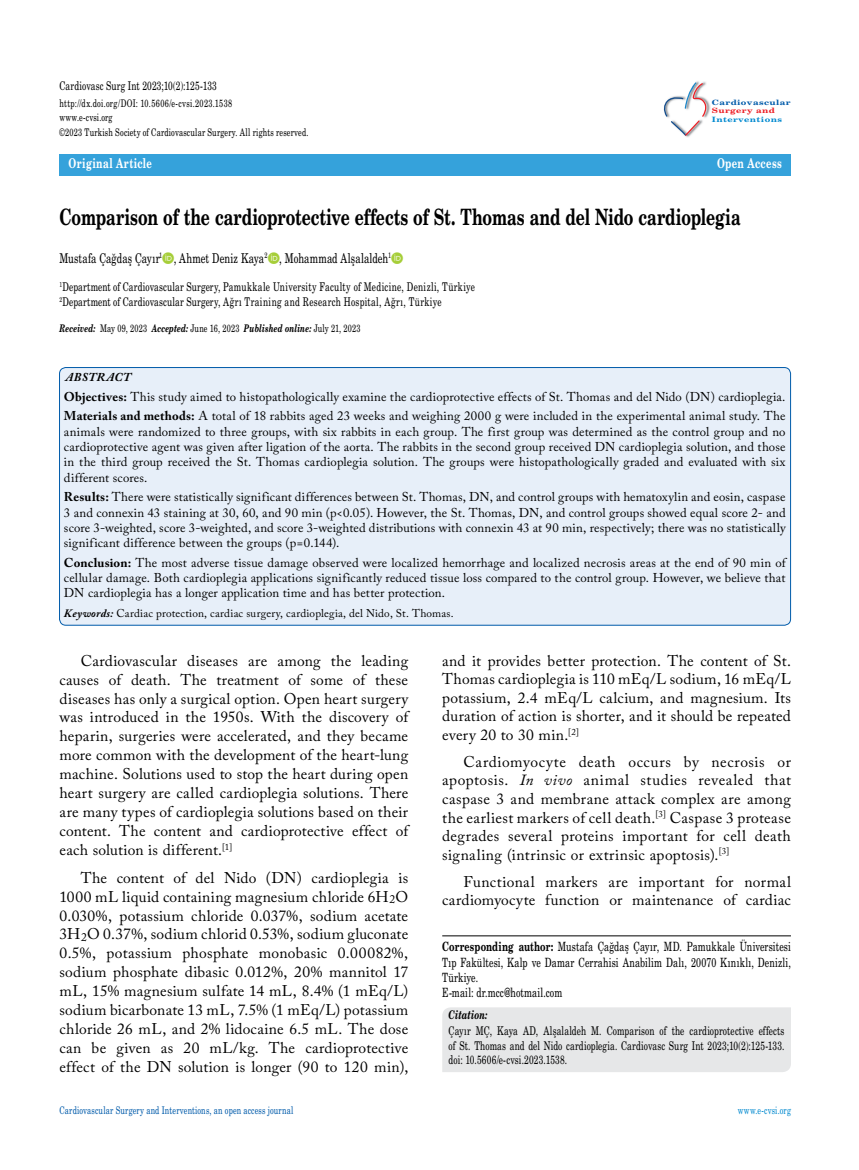
<style>
.page{position:relative;width:859px;height:1170px;background:#fff}
.page>*{position:absolute;margin:0;border:0;box-sizing:border-box;transform-origin:0 0}
.t1{font:22.5px "Madison Bold Tr";letter-spacing:-.005em;color:#000}
.t2{font:15.45px/18.9px "Adobe Caslon Pro";letter-spacing:.015em;color:#000;text-align:justify}
.t3{font:13.5px "Madison Tr";letter-spacing:.01em;color:#000}
.t4{font:13.5px "Madison Bold Tr";letter-spacing:.03em;color:#fff}
.t5{font:12.75px/15.3px "Adobe Caslon Pro";letter-spacing:.01em;color:#000;text-align:justify}
.t6{font:12.75px/15.3px "Madison Tr";letter-spacing:.015em;color:#000}
.t7{font:12px/14.4px "Madison Tr";letter-spacing:.015em;color:#000}
.t8{font:12px "Madison Bold Italic Tr";letter-spacing:.005em;color:#000}
.t9{font:italic 700 12px "Adobe Caslon Pro";letter-spacing:.04em;color:#000}
.t10{font:11.25px "Adobe Caslon Pro";letter-spacing:.015em;color:#000}
.t11{font:10.5px/14.7px "Madison Tr";letter-spacing:.02em;color:#000}
.t12{font:10.5px "Madison Bold Italic Tr";letter-spacing:.01em;color:#000}
.t13{font:10.5px "Madison Tr";letter-spacing:.015em;color:#005baa}
.t14{font:10.5px "Madison Tr";letter-spacing:.015em;color:#0089cf}
.t15{font:7.35px "Madison Bold Tr";letter-spacing:.03em;color:#005baa;scale:1.8 1}
.t16{font:7.35px "Madison Bold Tr";letter-spacing:.03em;color:#0089cf;scale:1.8 1}
.t17{font:7.35px "Madison Bold Tr";letter-spacing:.03em;color:#ed1d24;scale:1.8 1}
.s1{font-family:"Madison Tr"}
.s2{font-weight:700}
.s3{font-weight:700;font-style:italic}
.s4{font-style:italic}
.s5{font-family:"Madison Bold Tr"}
</style>
<div class="page">
<img style="left:685px;top:81px;width:25px;height:56px">
<svg style="left:664px;top:82px;width:44px;height:54px"></svg>
<div style="left:60px;top:154px;width:731px;height:22px;background:#35a2db"></div>
<hr style="left:442px;top:935px;width:349px;height:1px;background:#000">
<div style="left:60px;top:367px;width:730px;height:258px;background:#e7eff9;border-radius:6px"></div>
<div style="left:59px;top:367px;width:732px;height:258px;border:1px solid #005baa;border-radius:6px"></div>
<div style="left:442px;top:1007px;width:349px;height:64px;background:#e6e7e8"></div>
<p class="t7" style="left:60px;top:78px;width:159px">Cardiovasc Surg Int 2023;10(2):125-133</p>
<p class="t11" style="left:60px;top:95px;width:250px">http://dx.doi.org/DOI: 10.5606/e-cvsi.2023.1538<br>www.e-cvsi.org<br>©2023 Turkish Society of Cardiovascular Surgery. All rights reserved.</p>
<p class="t15" style="left:712px;top:97px;width:45px">Cardiovascular</p>
<p class="t17" style="left:712px;top:106px;width:37px">Surgery and</p>
<p class="t16" style="left:712px;top:115px;width:40px">Interventions</p>
<p class="t4" style="left:69px;top:155px;width:85px">Original Article</p>
<p class="t4" style="left:717px;top:155px;width:66px">Open Access</p>
<h1 class="t1" style="left:60px;top:202px;width:683px">Comparison of the cardioprotective effects of St. Thomas and del Nido cardioplegia</h1>
<p class="t3" style="left:60px;top:249px;width:333px">Mustafa Çağdaş Çayır<sup>1</sup> , Ahmet Deniz Kaya<sup>2</sup> , Mohammad Alşalaldeh<sup>1</sup></p>
<p class="t7" style="left:60px;top:279px;width:417px"><sup>1</sup>Department of Cardiovascular Surgery, Pamukkale University Faculty of Medicine, Denizli, Türkiye<br><sup>2</sup>Department of Cardiovascular Surgery, Ağrı Training and Research Hospital, Ağrı, Türkiye</p>
<p class="t12" style="left:60px;top:322px;width:302px">Received: <span class="s1">May 09, 2023</span> Accepted: <span class="s1">June 16, 2023</span> Published online: <span class="s1">July 21, 2023</span></p>
<p class="t9" style="left:65px;top:370px;width:67px">ABSTRACT</p>
<p class="t5" style="left:64px;top:387px;width:723px;line-height:19.5px"><span class="s2">Objectives:</span> This study aimed to histopathologically examine the cardioprotective effects of St. Thomas and del Nido (DN) cardioplegia.<br><span class="s2">Materials and methods:</span> A total of 18 rabbits aged 23 weeks and weighing 2000 g were included in the experimental animal study. The</p>
<p class="t5" style="left:64px;top:423px;width:723px">animals were randomized to three groups, with six rabbits in each group. The first group was determined as the control group and no cardioprotective agent was given after ligation of the aorta. The rabbits in the second group received DN cardioplegia solution, and those in the third group received the St. Thomas cardioplegia solution. The groups were histopathologically graded and evaluated with six different scores.</p>
<p class="t5" style="left:64px;top:489px;width:723px"><span class="s2">Results:</span> There were statistically significant differences between St. Thomas, DN, and control groups with hematoxylin and eosin, caspase 3 and connexin 43 staining at 30, 60, and 90 min (p&lt;0.05). However, the St. Thomas, DN, and control groups showed equal score 2- and score 3-weighted, score 3-weighted, and score 3-weighted distributions with connexin 43 at 90 min, respectively; there was no statistically significant difference between the groups (p=0.144).</p>
<p class="t5" style="left:64px;top:554px;width:723px"><span class="s2">Conclusion:</span> The most adverse tissue damage observed were localized hemorrhage and localized necrosis areas at the end of 90 min of cellular damage. Both cardioplegia applications significantly reduced tissue loss compared to the control group. However, we believe that DN cardioplegia has a longer application time and has better protection.</p>
<p class="t10" style="left:64px;top:607px;width:391px"><span class="s3">Keywords:</span> Cardiac protection, cardiac surgery, cardioplegia, del Nido, St. Thomas.</p>
<p class="t2" style="left:60px;top:650px;width:350px;text-indent:21px">Cardiovascular diseases are among the leading causes of death. The treatment of some of these diseases has only a surgical option. Open heart surgery was introduced in the 1950s. With the discovery of heparin, surgeries were accelerated, and they became more common with the development of the heart-lung machine. Solutions used to stop the heart during open heart surgery are called cardioplegia solutions. There are many types of cardioplegia solutions based on their content. The content and cardioprotective effect of each solution is different.<sup>[1]</sup></p>
<p class="t2" style="left:60px;top:867px;width:350px;text-indent:21px">The content of del Nido (DN) cardioplegia is 1000 mL liquid containing magnesium chloride 6H<sub>2</sub>O 0.030%, potassium chloride 0.037%, sodium acetate 3H<sub>2</sub>O 0.37%, sodium chlorid 0.53%, sodium gluconate 0.5%, potassium phosphate monobasic 0.00082%, sodium phosphate dibasic 0.012%, 20% mannitol 17 mL, 15% magnesium sulfate 14 mL, 8.4% (1 mEq/L) sodium bicarbonate 13 mL, 7.5% (1 mEq/L) potassium chloride 26 mL, and 2% lidocaine 6.5 mL. The dose can be given as 20 mL/kg. The cardioprotective effect of the DN solution is longer (90 to 120 min),</p>
<p class="t2" style="left:442px;top:651px;width:350px">and it provides better protection. The content of St.<br>Thomas cardioplegia is 110 mEq/L sodium, 16 mEq/L potassium, 2.4 mEq/L calcium, and magnesium. Its duration of action is shorter, and it should be repeated every 20 to 30 min.<sup>[2]</sup></p>
<p class="t2" style="left:442px;top:752px;width:350px;text-indent:21px">Cardiomyocyte death occurs by necrosis or apoptosis. <span class="s4">In vivo</span> animal studies revealed that caspase 3 and membrane attack complex are among the earliest markers of cell death.<sup>[3]</sup> Caspase 3 protease degrades several proteins important for cell death signaling (intrinsic or extrinsic apoptosis).<sup>[3]</sup></p>
<p class="t2" style="left:442px;top:872px;width:350px;text-align:right">Functional markers are important for normal cardiomyocyte function or maintenance of cardiac</p>
<p class="t6" style="left:442px;top:938px;width:350px"><span class="s5">Corresponding author:</span> Mustafa Çağdaş Çayır, MD. Pamukkale Üniversitesi Tıp Fakültesi, Kalp ve Damar Cerrahisi Anabilim Dalı, 20070 Kınıklı, Denizli, Türkiye.<br>E-mail: dr.mcc@hotmail.com</p>
<p class="t8" style="left:449px;top:1006px;width:41px">Citation:</p>
<p class="t7" style="left:449px;top:1023px;width:337px;text-align:justify">Çayır MÇ, Kaya AD, Alşalaldeh M. Comparison of the cardioprotective effects of St. Thomas and del Nido cardioplegia. Cardiovasc Surg Int 2023;10(2):125-133. doi: 10.5606/e-cvsi.2023.1538.</p>
<p class="t13" style="left:60px;top:1103px;width:235px">Cardiovascular Surgery and Interventions, an open access journal</p>
<p class="t14" style="left:738px;top:1103px;width:55px">www.e-cvsi.org</p>
</div>
